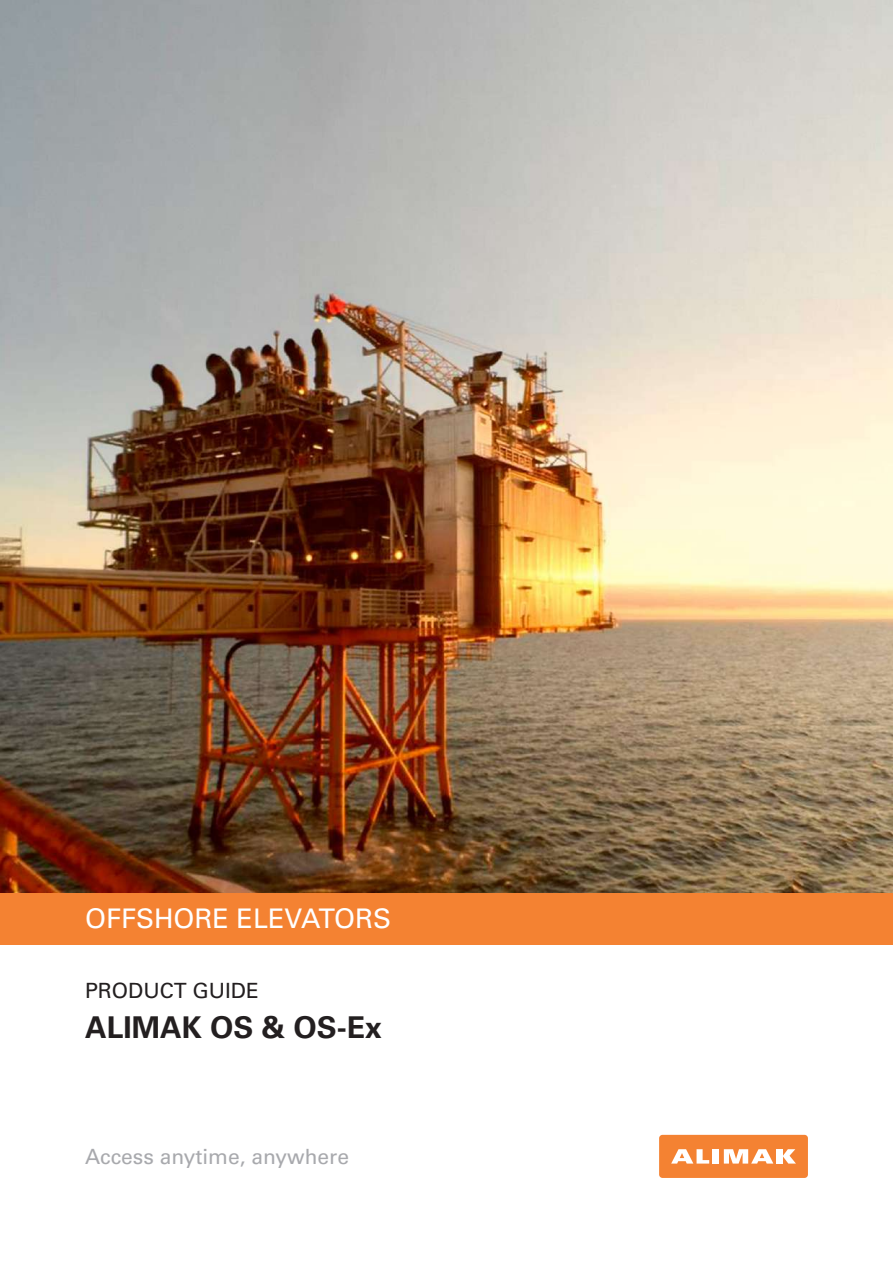
<style>
.page{position:relative;width:893px;height:1263px;background:#fff}
.page>*{position:absolute;margin:0;border:0;box-sizing:border-box;transform-origin:0 0}
.t1{font:700 30px "Univers LT Std";color:#231f20}
.t2{font:27px "Univers LT Std";color:#fff}
.t3{font:21px "Univers LT Std";color:#a8a9ad}
.t4{font:21px "Univers LT Std";color:#231f20}
</style>
<div class="page">
<div style="left:659px;top:1135px;width:149px;height:43px;background:#f48232;border-radius:3px"></div>
<div style="left:713px;top:1149px;width:6px;height:14px;background:#fff"></div>
<div style="left:776px;top:1149px;width:7px;height:14px;background:#fff"></div>
<svg style="left:783px;top:1149px;width:13px;height:14px"></svg>
<svg style="left:671px;top:1149px;width:38px;height:14px"></svg>
<svg style="left:724px;top:1149px;width:49px;height:14px"></svg>
<img style="left:0;top:0;width:893px;height:893px">
<div style="left:0;top:893px;width:893px;height:51px;background:#f48232"></div>
<p class="t2" style="left:85px;top:902px;width:307px">OFFSHORE ELEVATORS</p>
<p class="t4" style="left:85px;top:978px;width:175px">PRODUCT GUIDE</p>
<h1 class="t1" style="left:85px;top:1010px;width:298px">ALIMAK OS &amp; OS-Ex</h1>
<p class="t3" style="left:85px;top:1144px;width:266px">Access anytime, anywhere</p>
</div>
